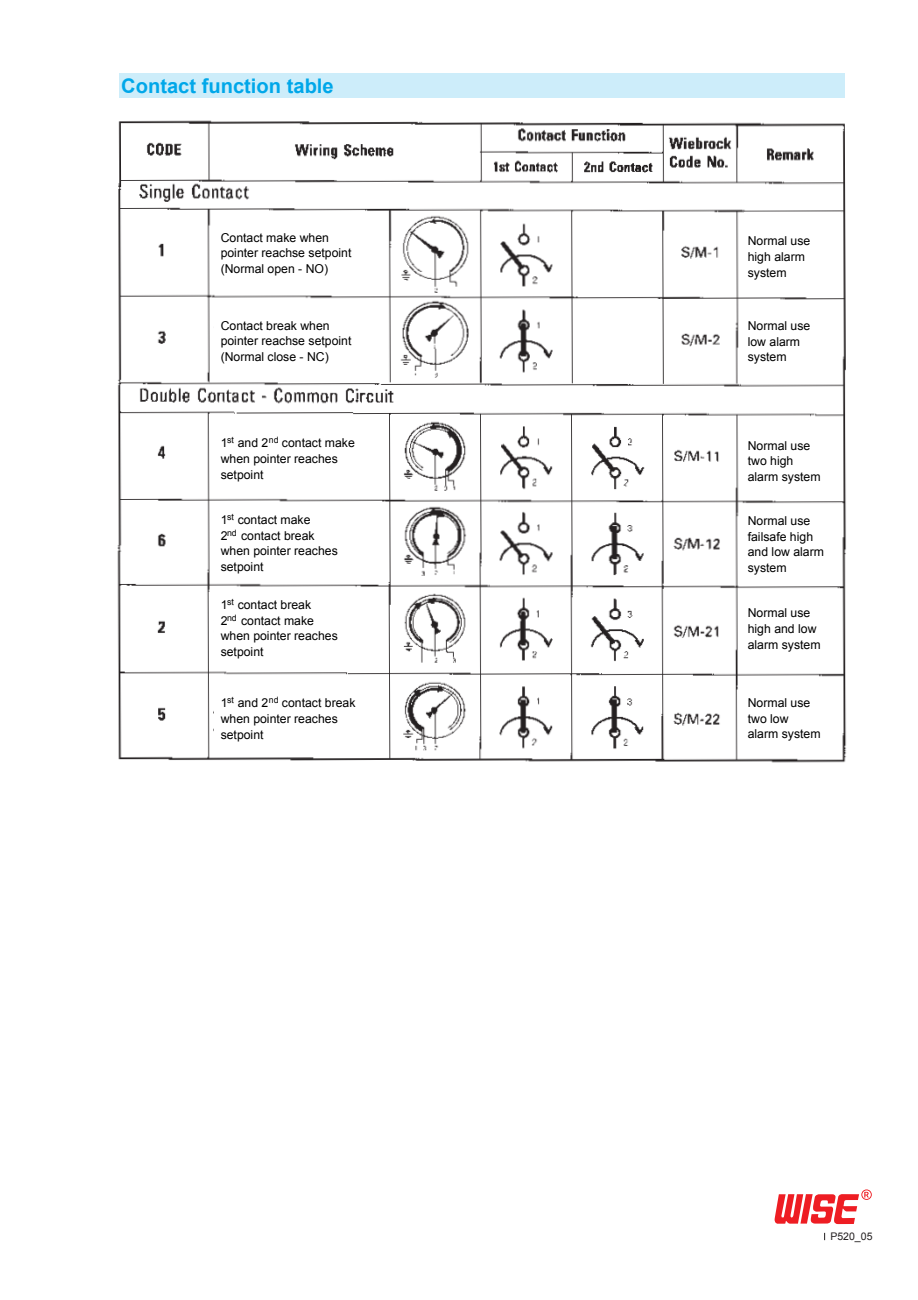
<style>
.page{position:relative;width:918px;height:1300px;background:#fff}
.page>*{position:absolute;margin:0;border:0;box-sizing:border-box;transform-origin:0 0}
.t1{font:700 20.12px "Arial";color:#00a7e9}
.t2{font:12.25px/15.8px "Arial";color:#000}
.t3{font:10.5px "Arial";color:#231f20}
.t4{font:8.75px/16.3px "Arial";color:#000}
</style>
<div class="page">
<svg style="left:774px;top:1189px;width:98px;height:35px"></svg>
<div style="left:119px;top:74px;width:725px;height:24px;background:#cdedfa"></div>
<img style="left:117px;top:120px;width:730px;height:643px">
<div style="left:214px;top:212px;width:167px;height:77px;background:#fff"></div>
<div style="left:744px;top:212px;width:96px;height:77px;background:#fff"></div>
<div style="left:744px;top:304px;width:96px;height:77px;background:#fff"></div>
<div style="left:744px;top:418px;width:96px;height:77px;background:#fff"></div>
<div style="left:744px;top:504px;width:96px;height:77px;background:#fff"></div>
<div style="left:744px;top:589px;width:96px;height:77px;background:#fff"></div>
<div style="left:744px;top:679px;width:96px;height:77px;background:#fff"></div>
<div style="left:214px;top:300px;width:167px;height:77px;background:#fff"></div>
<div style="left:214px;top:418px;width:174px;height:77px;background:#fff"></div>
<div style="left:214px;top:504px;width:174px;height:77px;background:#fff"></div>
<div style="left:214px;top:678px;width:174px;height:77px;background:#fff"></div>
<div style="left:214px;top:589px;width:174px;height:77px;background:#fff"></div>
<h1 class="t1" style="left:121px;top:72px;width:214px">Contact function table</h1>
<p class="t2" style="left:221px;top:229px;width:132px">Contact make when pointer reachse setpoint (Normal open - NO)</p>
<p class="t2" style="left:748px;top:233px;width:64px">Normal use high alarm system</p>
<p class="t2" style="left:221px;top:317px;width:132px">Contact break when pointer reachse setpoint (Normal close - NC)</p>
<p class="t4" style="left:269px;top:432px;width:11px">nd</p>
<p class="t4" style="left:227px;top:432px;width:8px">st</p>
<p class="t2" style="left:221px;top:435px;width:136px">1 and 2 contact make when pointer reaches setpoint</p>
<p class="t2" style="left:221px;top:512px;width:119px">1 contact make<br>2 contact break when pointer reaches setpoint</p>
<p class="t4" style="left:227px;top:509px;width:8px">st</p>
<p class="t4" style="left:227px;top:525px;width:11px">nd</p>
<p class="t4" style="left:227px;top:594px;width:11px">st nd</p>
<p class="t2" style="left:221px;top:597px;width:119px">1 contact break<br>2 contact make when pointer reaches setpoint</p>
<p class="t4" style="left:227px;top:692px;width:8px">st</p>
<p class="t4" style="left:269px;top:692px;width:11px">nd</p>
<p class="t2" style="left:221px;top:695px;width:136px">1 and 2 contact break when pointer reaches setpoint</p>
<p class="t2" style="left:748px;top:318px;width:64px">Normal use low alarm system</p>
<p class="t2" style="left:748px;top:437px;width:74px">Normal use two high alarm system</p>
<p class="t2" style="left:748px;top:513px;width:78px">Normal use failsafe high and low alarm system</p>
<p class="t2" style="left:748px;top:605px;width:74px">Normal use high and low alarm system</p>
<p class="t2" style="left:748px;top:695px;width:74px">Normal use two low alarm system</p>
<p class="t3" style="left:830px;top:1229px;width:44px">P520_05</p>
</div>
